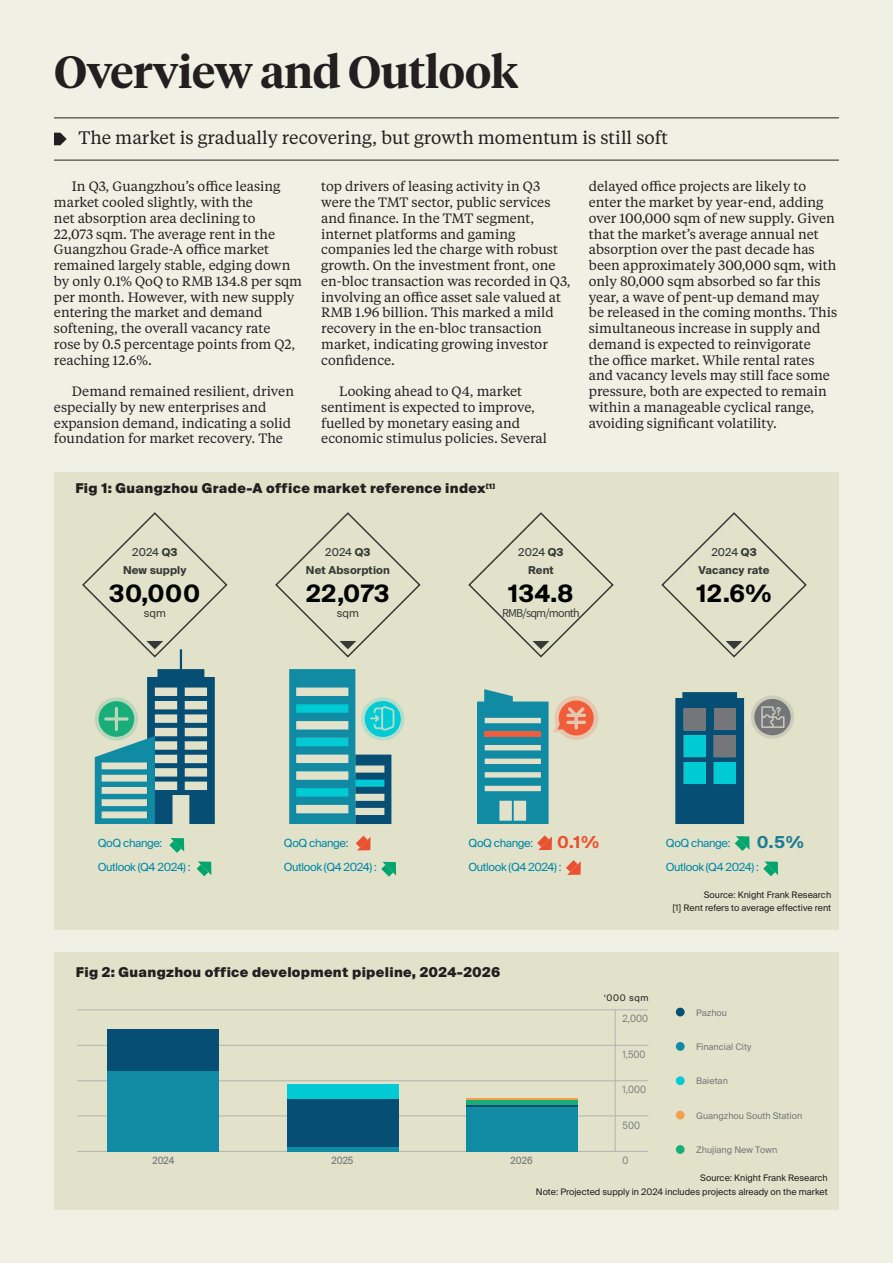
<style>
.page{position:relative;width:893px;height:1263px;background:#fff}
.page>*{position:absolute;margin:0;border:0;box-sizing:border-box;transform-origin:0 0}
.H2_Tiempos_Headline_30pt{font:600 45px "Tiempos Headline";letter-spacing:-.01em;color:#231f20}
.ARTICLE_BODY_COPY_1{font:700 24px "Suisse Intl";letter-spacing:.025em;color:#000}
.Tiempos_Text_12pt{font:18px "Tiempos Text";color:#231f20}
.ARTICLE_BODY_COPY_1-2{font:700 16.5px "Suisse Intl";color:#ea5131}
.ARTICLE_BODY_COPY_1-3{font:700 16.5px "Suisse Intl";color:#1d7d92}
.Tiempos_Text_9pt{font:13.5px/15.8px "Tiempos Text";color:#231f20}
.PUBLICATION_FURNITURE{font:900 13.5px "Suisse Intl";letter-spacing:.025em;color:#231f20}
.ARTICLE_BODY_COPY_1-4{font:11.25px "Suisse Intl";letter-spacing:-.035em;color:#0087a4}
.PUBLICATION_FURNITURE-2{font:700 10.8px "Suisse Intl";letter-spacing:.01em;color:#373a36}
.PUBLICATION_FURNITURE-3{font:10.8px "Suisse Intl";letter-spacing:.01em;color:#373a36}
.PUBLICATION_FURNITURE-4{font:10.8px "Noto Sans CJ Ksc";letter-spacing:-.075em;color:#373a36}
.t1{font:10.05px "Suisse Intl";color:#7b7d7f;scale:.9 1}
.t2{font:500 10.05px "Suisse Intl";color:#7b7d7f;scale:.9 1}
.ARTICLE_BODY_COPY_1-5{font:9px "Suisse Intl";color:#231f20}
.t3{font:9px "Suisse Intl";color:#76787b}
.PUBLICATION_FURNITURE-5{font:9px "Suisse Intl";letter-spacing:.07em;color:#231f20}
.s1{font-weight:700}
</style>
<div class="page">
<div style="left:0;top:0;width:893px;height:1262px;background:#f0f0e4"></div>
<hr style="left:54px;top:160px;width:785px;height:1px;background:#231f20">
<hr style="left:54px;top:118px;width:785px;height:1px;background:#231f20">
<svg style="left:54px;top:133px;width:13px;height:12px"></svg>
<div style="left:54px;top:952px;width:785px;height:257px;background:#e2e2cb"></div>
<hr style="left:77px;top:1115px;width:571px;height:1px;background:#b0b2b2">
<hr style="left:77px;top:1080px;width:571px;height:1px;background:#b0b2b2">
<hr style="left:77px;top:1045px;width:571px;height:1px;background:#b0b2b2">
<hr style="left:77px;top:1009px;width:571px;height:1px;background:#b0b2b2">
<hr style="left:77px;top:1151px;width:571px;height:1px;background:#b0b2b2">
<div style="left:108px;top:1071px;width:111px;height:80px;background:#118ba4"></div>
<div style="left:108px;top:1029px;width:111px;height:42px;background:#064e73"></div>
<div style="left:466px;top:1107px;width:111px;height:44px;background:#118ba4"></div>
<hr style="left:466px;top:1105px;width:111px;height:2px;background:#064e73">
<div style="left:466px;top:1099px;width:111px;height:6px;background:#19ae79"></div>
<hr style="left:466px;top:1098px;width:111px;height:1px;background:#f6a04d">
<div style="left:287px;top:1146px;width:111px;height:5px;background:#118ba4"></div>
<div style="left:287px;top:1099px;width:111px;height:47px;background:#064e73"></div>
<div style="left:287px;top:1085px;width:111px;height:14px;background:#00cad4"></div>
<hr style="left:615px;top:1010px;width:1px;height:141px;background:#b0b2b2">
<div style="left:676px;top:1145px;width:9px;height:9px;background:#19ae79;border-radius:50%"></div>
<div style="left:676px;top:1111px;width:9px;height:8px;background:#f6a04d;border-radius:50%"></div>
<div style="left:676px;top:1076px;width:9px;height:9px;background:#00cad4;border-radius:50%"></div>
<div style="left:676px;top:1008px;width:9px;height:8px;background:#064e73;border-radius:50%"></div>
<div style="left:676px;top:1042px;width:9px;height:9px;background:#118ba4;border-radius:50%"></div>
<div style="left:54px;top:472px;width:784px;height:457px;background:#e2e2cb"></div>
<svg style="left:275px;top:512px;width:146px;height:146px"></svg>
<svg style="left:468px;top:512px;width:146px;height:146px"></svg>
<svg style="left:661px;top:512px;width:146px;height:146px"></svg>
<svg style="left:82px;top:512px;width:146px;height:312px"></svg>
<div style="left:361px;top:697px;width:43px;height:44px;background:#b5ddcc;border-radius:50%"></div>
<svg style="left:289px;top:669px;width:112px;height:155px"></svg>
<svg style="left:477px;top:689px;width:121px;height:135px"></svg>
<svg style="left:675px;top:692px;width:69px;height:132px;background:#0c5275"></svg>
<div style="left:714px;top:708px;width:22px;height:22px;background:#757679"></div>
<div style="left:684px;top:708px;width:22px;height:22px;background:#757679"></div>
<div style="left:684px;top:762px;width:22px;height:22px;background:#00cad4"></div>
<div style="left:714px;top:762px;width:22px;height:22px;background:#00cad4"></div>
<div style="left:684px;top:735px;width:22px;height:22px;background:#00cad4"></div>
<div style="left:714px;top:735px;width:22px;height:22px;background:#757679"></div>
<div style="left:751px;top:695px;width:43px;height:44px;background:#ccccba;border-radius:50%"></div>
<svg style="left:754px;top:699px;width:37px;height:36px"></svg>
<svg style="left:537px;top:835px;width:15px;height:15px"></svg>
<svg style="left:566px;top:860px;width:15px;height:15px"></svg>
<svg style="left:197px;top:861px;width:14px;height:15px"></svg>
<svg style="left:169px;top:838px;width:15px;height:15px"></svg>
<svg style="left:763px;top:861px;width:15px;height:15px"></svg>
<svg style="left:735px;top:836px;width:15px;height:15px"></svg>
<svg style="left:381px;top:862px;width:15px;height:15px"></svg>
<svg style="left:356px;top:836px;width:15px;height:14px"></svg>
<p class="H2_Tiempos_Headline_30pt" style="left:54px;top:41px;width:466px">Overview and Outlook</p>
<p class="Tiempos_Text_12pt" style="left:78px;top:126px;width:591px">The market is gradually recovering, but growth momentum is still soft</p>
<p class="Tiempos_Text_9pt" style="left:54px;top:178px;width:250px;text-indent:18px">In Q3, Guangzhou’s office leasing market cooled slightly, with the<br>net absorption area declining to<br>22,073 sqm. The average rent in the Guangzhou Grade-A office market remained largely stable, edging down by only 0.1% QoQ to RMB 134.8 per sqm per month. However, with new supply entering the market and demand softening, the overall vacancy rate<br>rose by 0.5 percentage points from Q2, reaching 12.6%.</p>
<p class="Tiempos_Text_9pt" style="left:54px;top:383px;width:242px;text-indent:18px">Demand remained resilient, driven especially by new enterprises and expansion demand, indicating a solid foundation for market recovery. The</p>
<p class="Tiempos_Text_9pt" style="left:321px;top:178px;width:251px">top drivers of leasing activity in Q3 were the TMT sector, public services and finance. In the TMT segment, internet platforms and gaming companies led the charge with robust growth. On the investment front, one en-bloc transaction was recorded in Q3, involving an office asset sale valued at RMB 1.96 billion. This marked a mild recovery in the en-bloc transaction market, indicating growing investor confidence.</p>
<p class="Tiempos_Text_9pt" style="left:321px;top:383px;width:227px;text-indent:18px">Looking ahead to Q4, market sentiment is expected to improve, fuelled by monetary easing and economic stimulus policies. Several</p>
<p class="PUBLICATION_FURNITURE" style="left:76px;top:480px;width:421px">Fig 1: Guangzhou Grade-A office market reference index<sup>[1]</sup></p>
<p class="Tiempos_Text_9pt" style="left:589px;top:178px;width:250px">delayed office projects are likely to enter the market by year-end, adding over 100,000 sqm of new supply. Given that the market’s average annual net absorption over the past decade has been approximately 300,000 sqm, with only 80,000 sqm absorbed so far this year, a wave of pent-up demand may be released in the coming months. This simultaneous increase in supply and demand is expected to reinvigorate<br>the office market. While rental rates and vacancy levels may still face some pressure, both are expected to remain within a manageable cyclical range, avoiding significant volatility.</p>
<p class="PUBLICATION_FURNITURE-3" style="left:132px;top:546px;width:47px">2024 <span class="s1">Q3</span></p>
<p class="PUBLICATION_FURNITURE-2" style="left:123px;top:564px;width:65px">New supply</p>
<p class="ARTICLE_BODY_COPY_1" style="left:109px;top:580px;width:92px">30,000</p>
<p class="PUBLICATION_FURNITURE-3" style="left:144px;top:607px;width:24px">sqm</p>
<p class="PUBLICATION_FURNITURE-3" style="left:325px;top:546px;width:47px">2024 <span class="s1">Q3</span></p>
<p class="PUBLICATION_FURNITURE-2" style="left:306px;top:564px;width:85px">Net Absorption</p>
<p class="ARTICLE_BODY_COPY_1" style="left:306px;top:580px;width:85px">22,073</p>
<p class="PUBLICATION_FURNITURE-3" style="left:337px;top:607px;width:24px">sqm</p>
<p class="PUBLICATION_FURNITURE-3" style="left:518px;top:546px;width:47px">2024 <span class="s1">Q3</span></p>
<p class="PUBLICATION_FURNITURE-2" style="left:528px;top:564px;width:27px">Rent</p>
<p class="ARTICLE_BODY_COPY_1" style="left:508px;top:580px;width:67px">134.8</p>
<p class="PUBLICATION_FURNITURE-4" style="left:502px;top:607px;width:79px">RMB/sqm/month</p>
<p class="PUBLICATION_FURNITURE-3" style="left:711px;top:546px;width:47px">2024 <span class="s1">Q3</span></p>
<p class="PUBLICATION_FURNITURE-2" style="left:699px;top:564px;width:72px">Vacancy rate</p>
<p class="ARTICLE_BODY_COPY_1" style="left:696px;top:580px;width:77px">12.6%</p>
<p class="ARTICLE_BODY_COPY_1-4" style="left:98px;top:836px;width:66px">QoQ change:</p>
<p class="ARTICLE_BODY_COPY_1-4" style="left:98px;top:861px;width:94px">Outlook (Q4 2024) :</p>
<p class="ARTICLE_BODY_COPY_1-4" style="left:284px;top:836px;width:66px">QoQ change:</p>
<p class="ARTICLE_BODY_COPY_1-4" style="left:469px;top:836px;width:66px">QoQ change:</p>
<p class="ARTICLE_BODY_COPY_1-2" style="left:557px;top:833px;width:43px">0.1%</p>
<p class="ARTICLE_BODY_COPY_1-4" style="left:666px;top:837px;width:66px">QoQ change:</p>
<p class="ARTICLE_BODY_COPY_1-3" style="left:757px;top:833px;width:49px">0.5%</p>
<p class="ARTICLE_BODY_COPY_1-4" style="left:284px;top:860px;width:94px">Outlook (Q4 2024) :</p>
<p class="ARTICLE_BODY_COPY_1-4" style="left:469px;top:860px;width:94px">Outlook (Q4 2024) :</p>
<p class="ARTICLE_BODY_COPY_1-4" style="left:666px;top:860px;width:94px">Outlook (Q4 2024) :</p>
<p class="ARTICLE_BODY_COPY_1-5" style="left:704px;top:889px;width:129px">Source: Knight Frank Research</p>
<p class="ARTICLE_BODY_COPY_1-5" style="left:672px;top:903px;width:160px">[1] Rent refers to average effective rent</p>
<p class="PUBLICATION_FURNITURE" style="left:76px;top:964px;width:426px">Fig 2: Guangzhou office development pipeline, 2024-2026</p>
<p class="PUBLICATION_FURNITURE-5" style="left:604px;top:993px;width:46px">‘000 sqm</p>
<p class="t1" style="left:623px;top:1013px;width:30px">2,000</p>
<p class="t1" style="left:623px;top:1048px;width:27px">1,500</p>
<p class="t1" style="left:623px;top:1084px;width:28px">1,000</p>
<p class="t1" style="left:623px;top:1119px;width:21px">500</p>
<p class="t2" style="left:152px;top:1155px;width:26px">2024</p>
<p class="t2" style="left:332px;top:1155px;width:26px">2025</p>
<p class="t2" style="left:511px;top:1155px;width:26px">2026</p>
<p class="t1" style="left:623px;top:1155px;width:8px">0</p>
<p class="t3" style="left:696px;top:1007px;width:32px">Pazhou</p>
<p class="t3" style="left:696px;top:1041px;width:57px">Financial City</p>
<p class="t3" style="left:696px;top:1076px;width:33px">Baietan</p>
<p class="t3" style="left:696px;top:1110px;width:108px">Guangzhou South Station</p>
<p class="t3" style="left:696px;top:1145px;width:83px">Zhujiang New Town</p>
<p class="ARTICLE_BODY_COPY_1-5" style="left:700px;top:1173px;width:129px">Source: Knight Frank Research</p>
<p class="ARTICLE_BODY_COPY_1-5" style="left:536px;top:1186px;width:293px">Note: Projected supply in 2024 includes projects already on the market</p>
</div>
